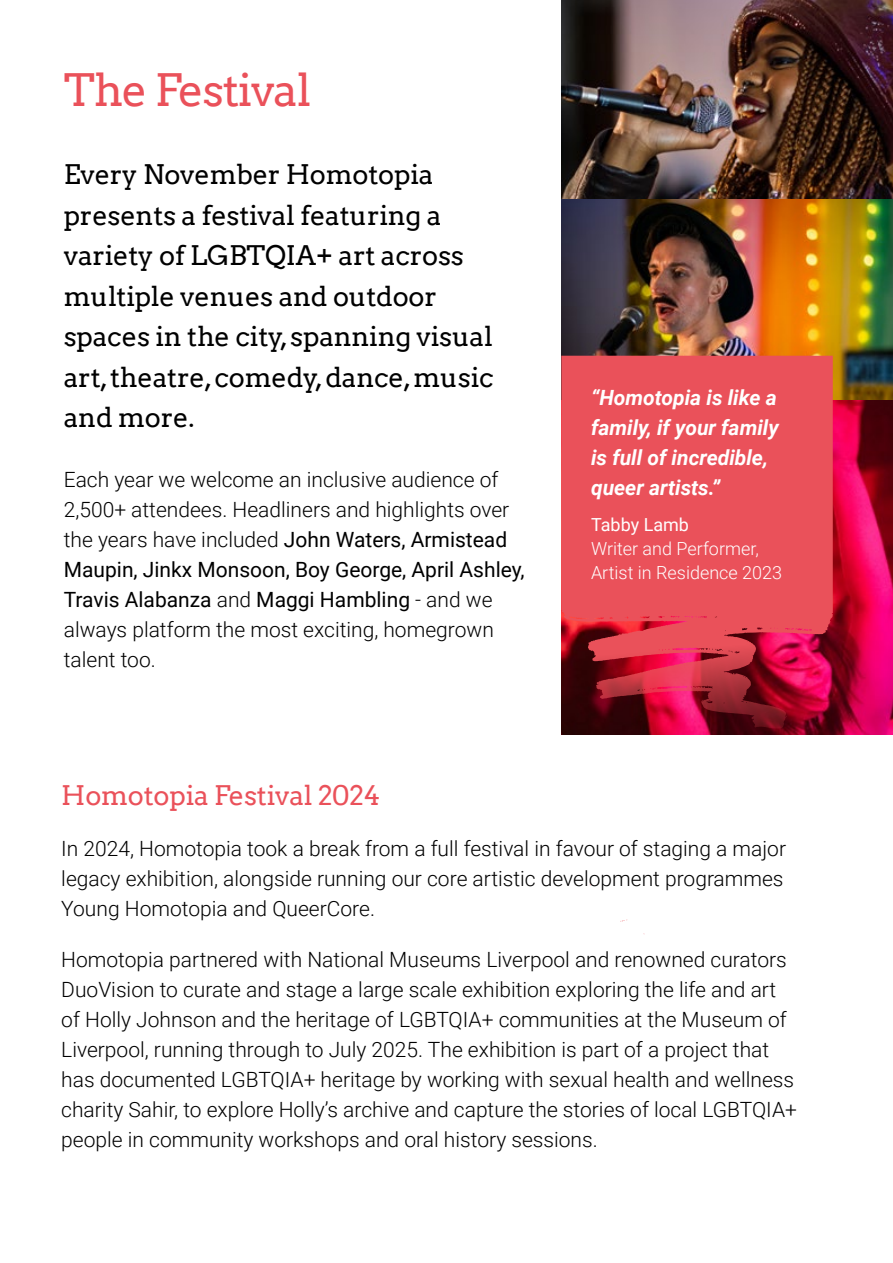
<style>
.page{position:relative;width:893px;height:1263px;background:#fff}
.page>*{position:absolute;margin:0;border:0;box-sizing:border-box;transform-origin:0 0}
.t1{font:44.7px "Arvo";letter-spacing:-.03em;color:#ea515a}
.t2{font:27px/40.5px "Arvo";letter-spacing:-.01em;color:#000}
.t3{font:27px "Arvo";letter-spacing:-.01em;color:#ea515a}
.t4{font:300 21px/30px "Roboto";color:#000}
.t5{font:italic 700 21px/30px "Roboto";color:#fff}
.t6{font:300 18px/24px "Roboto";color:#fff}
.t7{font:18px "Roboto";color:#fff}
.s1{font-weight:400}
</style>
<div class="page">
<img style="left:561px;top:0;width:332px;height:200px">
<svg style="left:561px;top:399px;width:332px;height:336px;background:#b7043d"></svg>
<img style="left:561px;top:200px;width:332px;height:199px">
<svg style="left:562px;top:613px;width:271px;height:116px;background:#ad1f38"></svg>
<div style="left:561px;top:356px;width:272px;height:257px;background:#ea515a"></div>
<h1 class="t1" style="left:64px;top:63px;width:249px">The Festival</h1>
<p class="t2" style="left:64px;top:154px;width:431px">Every November Homotopia presents a festival featuring a variety of LGBTQIA+ art across multiple venues and outdoor spaces in the city, spanning visual art, theatre, comedy, dance, music and more.</p>
<p class="t4" style="left:64px;top:464px;width:462px">Each year we welcome an inclusive audience of 2,500+ attendees. Headliners and highlights over the years have included <span class="s1">John Waters, Armistead Maupin, Jinkx Monsoon, Boy George, April Ashley, Travis Alabanza</span> and <span class="s1">Maggi Hambling</span> - and we always platform the most exciting, homegrown talent too.</p>
<p class="t5" style="left:591px;top:381px;width:189px">“Homotopia is like a family, if your family is full of incredible, queer artists.”</p>
<p class="t7" style="left:591px;top:511px;width:99px">Tabby Lamb</p>
<p class="t6" style="left:591px;top:535px;width:193px">Writer and Performer,<br>Artist in Residence 2023</p>
<p class="t3" style="left:61px;top:779px;width:320px">Homotopia Festival 2024</p>
<p class="t4" style="left:61px;top:833px;width:726px;text-align:justify">In 2024, Homotopia took a break from a full festival in favour of staging a major legacy exhibition, alongside running our core artistic development programmes Young Homotopia and QueerCore.</p>
<p class="t4" style="left:61px;top:944px;width:737px">Homotopia partnered with National Museums Liverpool and renowned curators DuoVision to curate and stage a large scale exhibition exploring the life and art of Holly Johnson and the heritage of LGBTQIA+ communities at the Museum of Liverpool, running through to July 2025. The exhibition is part of a project that has documented LGBTQIA+ heritage by working with sexual health and wellness charity Sahir, to explore Holly’s archive and capture the stories of local LGBTQIA+ people in community workshops and oral history sessions.</p>
</div>
